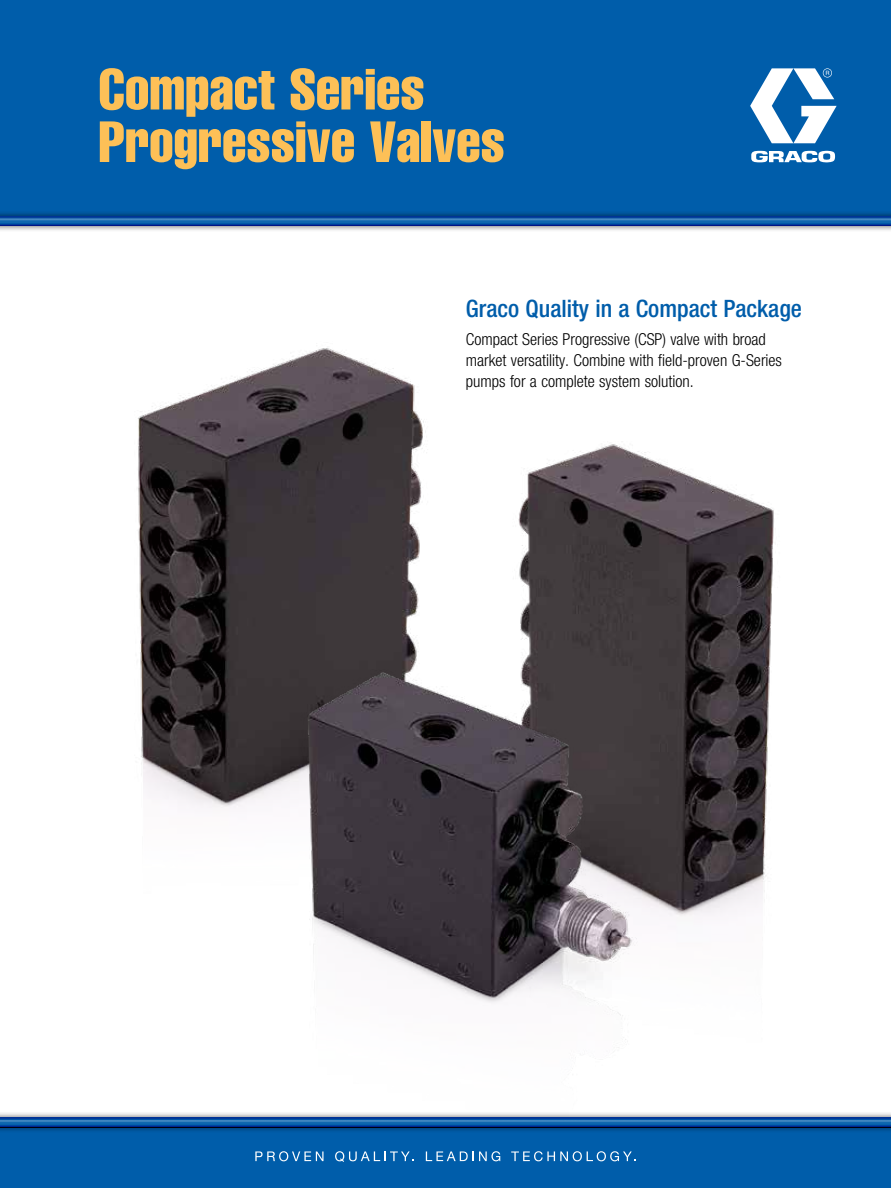
<style>
.page{position:relative;width:891px;height:1188px;background:#fff}
.page>*{position:absolute;margin:0;border:0;box-sizing:border-box;transform-origin:0 0}
.t1{font:57px/52.5px "Helvetica LT Std Comp";color:#fdc057}
.t2{font:500 condensed 24px "Helvetica Neue LT Std";color:#005daa}
.t3{font:300 condensed 16.5px/21px "Helvetica Neue LT Std";color:#000}
</style>
<div class="page">
<img style="left:138px;top:348px;width:288px;height:460px">
<img style="left:518px;top:444px;width:256px;height:472px">
<div style="left:0;top:0;width:891px;height:216px;background:#005daa"></div>
<div style="left:0;top:210px;width:891px;height:22px;background:#000;opacity:.54"></div>
<svg style="left:0;top:216px;width:891px;height:10px;background:#04459e"></svg>
<hr style="left:0;top:218px;width:891px;height:3px;background:#fff">
<svg style="left:750px;top:68px;width:87px;height:75px"></svg>
<svg style="left:751px;top:151px;width:84px;height:12px"></svg>
<img style="left:267px;top:644px;width:396px;height:404px">
<div style="left:0;top:1127px;width:891px;height:61px;background:#005daa"></div>
<svg style="left:255px;top:1151px;width:69px;height:10px"></svg>
<svg style="left:335px;top:1151px;width:79px;height:11px"></svg>
<svg style="left:426px;top:1151px;width:75px;height:10px"></svg>
<svg style="left:511px;top:1151px;width:125px;height:10px"></svg>
<div style="left:0;top:1111px;width:891px;height:22px;background:#000;opacity:.54"></div>
<svg style="left:0;top:1117px;width:891px;height:10px;background:#0f55a6"></svg>
<h1 class="t1" style="left:99px;top:62px;width:408px">Compact Series<br>Progressive Valves</h1>
<h2 class="t2" style="left:466px;top:294px;width:338px">Graco Quality in a Compact Package</h2>
<p class="t3" style="left:466px;top:329px;width:318px">Compact Series Progressive (CSP) valve with broad market versatility. Combine with field-proven G-Series pumps for a complete system solution.</p>
</div>
